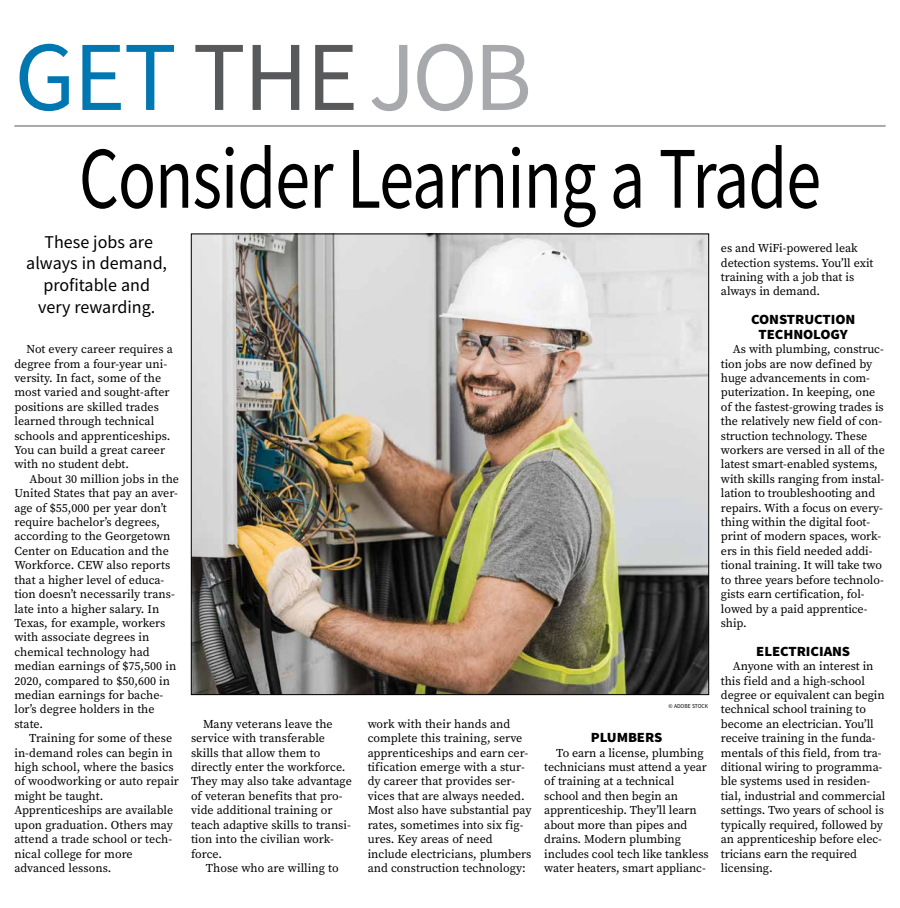
<style>
.page{position:relative;width:900px;height:908px;background:#fff}
.page>*{position:absolute;margin:0;border:0;box-sizing:border-box;transform-origin:0 0}
.t1{font:99px "Source Sans Pro";letter-spacing:-.02em;color:#0077b1}
.t2{font:88px "Source Sans Pro";letter-spacing:-.015em;color:#000;scale:.8 1}
.t3{font:18px/21.6px "Source Sans Pro";color:#000;text-align:center}
.t4{font:900 14px/14.4px "Source Sans Pro";letter-spacing:-.005em;color:#000;text-align:center;scale:1.05 1}
.t5{font:12px/14.4px "Source Serif Pro";letter-spacing:-.005em;color:#000}
.t6{font:6px "Source Sans Pro";color:#000;scale:.95 1}
.s1{color:#58595b}
.s2{color:#a7a9ac}
</style>
<div class="page">
<hr style="left:14px;top:125px;width:872px;height:2px;background:#a7a9ac">
<img style="left:193px;top:235px;width:514px;height:457px">
<h1 class="t1" style="left:14px;top:14px;width:519px">GET <span class="s1">THE</span><span class="s2">JOB</span></h1>
<h2 class="t2" style="left:79px;top:122px;width:930px">Consider Learning a Trade</h2>
<h3 class="t3" style="left:26px;top:231px;width:142px">These jobs are always in demand, profitable and very rewarding.</h3>
<p class="t5" style="left:14px;top:342px;width:160px;text-indent:12px">Not every career requires a degree from a four-year uni&shy;versity. In fact, some of the most varied and sought-after positions are skilled trades learned through technical schools and apprenticeships.<br>You can build a great career with no student debt.</p>
<p class="t5" style="left:14px;top:471px;width:166px;text-indent:15px">About 30 million jobs in the<br>United States that pay an aver&shy;age of $55,000 per year don’t require bachelor’s degrees, according to the Georgetown<br>Center on Education and the<br>Workforce. CEW also reports that a higher level of educa&shy;tion doesn’t necessarily trans&shy;late into a higher salary. In<br>Texas, for example, workers with associate degrees in chemical technology had median earnings of $75,500 in<br>2020, compared to $50,600 in median earnings for bache&shy;lor’s degree holders in the state.</p>
<p class="t5" style="left:14px;top:730px;width:166px;text-indent:15px">Training for some of these in-demand roles can begin in high school, where the basics of woodworking or auto repair might be taught.<br>Apprenticeships are available upon graduation. Others may attend a trade school or tech&shy;nical college for more advanced lessons.</p>
<p class="t5" style="left:721px;top:241px;width:154px">es and WiFi-powered leak detection systems. You’ll exit training with a job that is always in demand.</p>
<p class="t4" style="left:751px;top:312px;width:101px">CONSTRUCTION<br>TECHNOLOGY</p>
<p class="t5" style="left:721px;top:342px;width:165px;text-indent:12px">As with plumbing, construc&shy;tion jobs are now defined by huge advancements in com&shy;puterization. In keeping, one of the fastest-growing trades is the relatively new field of con&shy;struction technology. These workers are versed in all of the latest smart-enabled systems, with skills ranging from instal&shy;lation to troubleshooting and repairs. With a focus on every&shy;thing within the digital foot&shy;print of modern spaces, work&shy;ers in this field needed addi&shy;tional training. It will take two to three years before technolo&shy;gists earn certification, fol&shy;lowed by a paid apprentice&shy;ship.</p>
<p class="t4" style="left:756px;top:643px;width:91px">ELECTRICIANS</p>
<p class="t5" style="left:721px;top:658px;width:166px;text-indent:12px">Anyone with an interest in this field and a high-school degree or equivalent can begin technical school training to become an electrician. You’ll receive training in the funda&shy;mentals of this field, from tra&shy;ditional wiring to programma&shy;ble systems used in residen&shy;tial, industrial and commercial settings. Two years of school is typically required, followed by an apprenticeship before elec&shy;tricians earn the required licensing.</p>
<p class="t6" style="left:669px;top:702px;width:43px">© ADOBE STOCK</p>
<p class="t5" style="left:191px;top:716px;width:162px;text-indent:12px">Many veterans leave the service with transferable skills that allow them to directly enter the workforce.<br>They may also take advantage of veteran benefits that pro&shy;vide additional training or teach adaptive skills to transi&shy;tion into the civilian work&shy;force.</p>
<p class="t5" style="left:206px;top:860px;width:134px">Those who are willing to</p>
<p class="t5" style="left:368px;top:716px;width:165px">work with their hands and complete this training, serve apprenticeships and earn cer&shy;tification emerge with a stur&shy;dy career that provides ser&shy;vices that are always needed.<br>Most also have substantial pay rates, sometimes into six fig&shy;ures. Key areas of need include electricians, plumbers and construction technology:</p>
<p class="t4" style="left:591px;top:730px;width:70px">PLUMBERS</p>
<p class="t5" style="left:544px;top:745px;width:166px;text-indent:12px">To earn a license, plumbing technicians must attend a year of training at a technical school and then begin an apprenticeship. They’ll learn about more than pipes and drains. Modern plumbing includes cool tech like tankless water heaters, smart applianc-</p>
</div>
